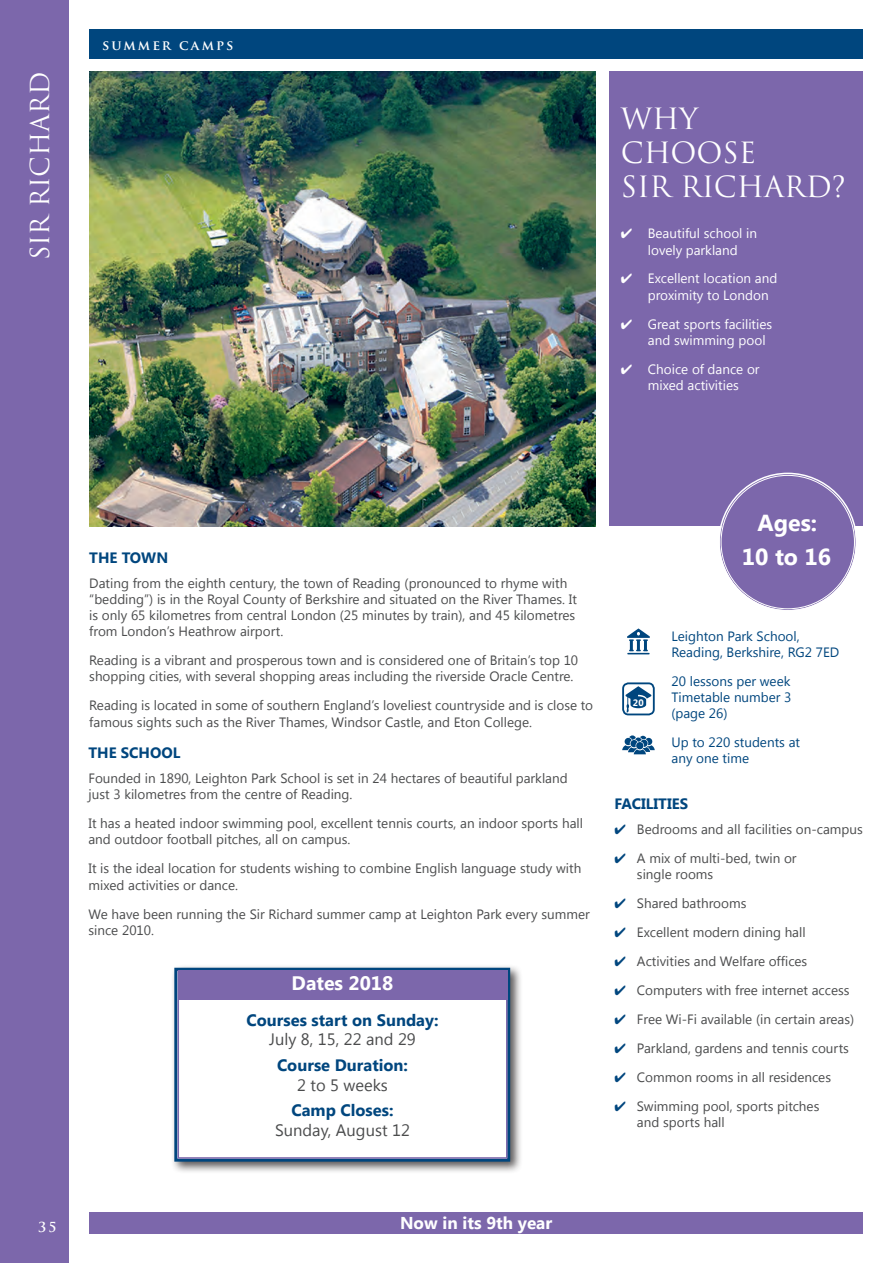
<style>
.page{position:relative;width:893px;height:1263px;background:#fff}
.page>*{position:absolute;margin:0;border:0;box-sizing:border-box;transform-origin:0 0}
.t1{font:28.5px/34.2px "Trajan Pro";color:#fff}
.t2{font:25.5px "Trajan Pro";color:#fff}
.t3{font:700 23.1px/33.8px "Segoe UI";color:#fff;text-align:center}
.t4{font:700 19.5px "Segoe UI";color:#fff}
.t5{font:700 17.1px "Segoe UI";color:#fff}
.t6{font:700 16.5px "Segoe UI";color:#00467e}
.t7{font:16.5px "Segoe UI";color:#4b4c4d}
.t8{font:700 15px "Segoe UI";color:#00467e}
.t9{font:13.5px/16.2px "Segoe UI";color:#4b4c4d}
.t10{font:13.5px/16.2px "Segoe UI";color:#fff;text-align:center}
.t11{font:13.5px/16.2px "Segoe UI";color:#00467e}
.t12{font:700 13.5px "Trajan Pro";letter-spacing:.15em;color:#fff}
.t13{font:700 9.3px "Segoe UI";color:#fff}
.s1{color:#00467e}
</style>
<div class="page">
<div style="left:170px;top:964px;width:352px;height:210px;background:#231f20;opacity:.75"></div>
<svg style="left:173px;top:966px;width:339px;height:197px"></svg>
<div style="left:178px;top:970px;width:329px;height:30px;background:#7c67ab"></div>
<div style="left:178px;top:970px;width:329px;height:189px;border:2px solid #7c67ab"></div>
<img style="left:89px;top:71px;width:506px;height:455px">
<div style="left:89px;top:29px;width:774px;height:30px;background:#00467e"></div>
<div style="left:609px;top:71px;width:254px;height:455px;background:#7c67ab"></div>
<div style="left:0;top:0;width:68px;height:1263px;background:#7c67ab"></div>
<div style="left:720px;top:474px;width:136px;height:136px;background:#7c67ab;border-radius:50%"></div>
<svg style="left:627px;top:628px;width:23px;height:26px"></svg>
<svg style="left:622px;top:735px;width:33px;height:19px"></svg>
<div style="left:622px;top:682px;width:33px;height:33px;border:2px solid #00467e;border-radius:5px"></div>
<svg style="left:626px;top:686px;width:25px;height:27px"></svg>
<div style="left:89px;top:1212px;width:774px;height:21px;background:#7c67ab"></div>
<h2 class="t2" style="left:24px;top:260px;width:190px;rotate:-90deg">SIR RICHARD</h2>
<p class="t12" style="left:102px;top:37px;width:133px">SUMMER CAMPS</p>
<h1 class="t1" style="left:621px;top:101px;width:226px">WHY<br>CHOOSE<br>SIR RICHARD?</h1>
<p class="t10" style="left:621px;top:225px;width:138px">✔ Beautiful school in lovely parkland</p>
<p class="t10" style="left:648px;top:270px;width:131px;text-align:left;text-indent:-27px">✔ Excellent location and proximity to London</p>
<p class="t10" style="left:648px;top:315px;width:126px;text-align:left;text-indent:-27px">✔ Great sports facilities and swimming pool</p>
<p class="t10" style="left:621px;top:360px;width:140px">✔ Choice of dance or mixed activities</p>
<p class="t12" style="left:38px;top:1219px;width:20px">35</p>
<p class="t8" style="left:89px;top:547px;width:80px">THE TOWN</p>
<p class="t9" style="left:89px;top:574px;width:489px">Dating from the eighth century, the town of Reading (pronounced to rhyme with “bedding”) is in the Royal County of Berkshire and situated on the River Thames. It is only 65 kilometres from central London (25 minutes by train), and 45 kilometres from London’s Heathrow airport.</p>
<p class="t9" style="left:89px;top:652px;width:490px">Reading is a vibrant and prosperous town and is considered one of Britain’s top 10 shopping cities, with several shopping areas including the riverside Oracle Centre.</p>
<p class="t9" style="left:89px;top:697px;width:505px">Reading is located in some of southern England’s loveliest countryside and is close to famous sights such as the River Thames, Windsor Castle, and Eton College.</p>
<p class="t8" style="left:88px;top:742px;width:94px">THE SCHOOL</p>
<p class="t9" style="left:88px;top:769px;width:481px">Founded in 1890, Leighton Park School is set in 24 hectares of beautiful parkland just 3 kilometres from the centre of Reading.</p>
<p class="t9" style="left:88px;top:815px;width:496px">It has a heated indoor swimming pool, excellent tennis courts, an indoor sports hall and outdoor football pitches, all on campus.</p>
<p class="t9" style="left:88px;top:860px;width:494px">It is the ideal location for students wishing to combine English language study with mixed activities or dance.</p>
<p class="t9" style="left:88px;top:905px;width:503px">We have been running the Sir Richard summer camp at Leighton Park every summer since 2010.</p>
<h3 class="t4" style="left:292px;top:970px;width:103px">Dates 2018</h3>
<p class="t6" style="left:247px;top:1008px;width:193px">Courses start on Sunday:</p>
<p class="t7" style="left:269px;top:1028px;width:148px">July 8, 15, 22 and 29</p>
<p class="t6" style="left:277px;top:1053px;width:132px">Course Duration:</p>
<p class="t7" style="left:297px;top:1073px;width:92px">2 to 5 weeks</p>
<p class="t6" style="left:291px;top:1098px;width:104px">Camp Closes:</p>
<p class="t7" style="left:275px;top:1118px;width:136px">Sunday, August 12</p>
<p class="t13" style="left:633px;top:696px;width:12px">20</p>
<h3 class="t3" style="left:742px;top:505px;width:91px">Ages:<br>10 to 16</h3>
<p class="t11" style="left:671px;top:627px;width:169px">Leighton Park School,<br>Reading, Berkshire, RG2 7ED</p>
<p class="t11" style="left:671px;top:672px;width:122px;text-align:justify">20 lessons per week Timetable number 3 (page 26)</p>
<p class="t11" style="left:671px;top:733px;width:130px">Up to 220 students at any one time</p>
<p class="t8" style="left:614px;top:793px;width:75px">FACILITIES</p>
<p class="t9" style="left:614px;top:820px;width:250px"><span class="s1">✔</span> Bedrooms and all facilities on-campus</p>
<p class="t9" style="left:637px;top:849px;width:161px;text-indent:-23px"><span class="s1">✔</span> A mix of multi-bed, twin or single rooms</p>
<p class="t9" style="left:614px;top:895px;width:133px"><span class="s1">✔</span> Shared bathrooms</p>
<p class="t9" style="left:614px;top:924px;width:193px"><span class="s1">✔</span> Excellent modern dining hall</p>
<p class="t9" style="left:614px;top:952px;width:194px"><span class="s1">✔</span> Activities and Welfare offices</p>
<p class="t9" style="left:614px;top:981px;width:237px"><span class="s1">✔</span> Computers with free internet access</p>
<p class="t9" style="left:614px;top:1010px;width:241px"><span class="s1">✔</span> Free Wi-Fi available (in certain areas)</p>
<p class="t9" style="left:614px;top:1039px;width:236px"><span class="s1">✔</span> Parkland, gardens and tennis courts</p>
<p class="t9" style="left:614px;top:1068px;width:218px"><span class="s1">✔</span> Common rooms in all residences</p>
<p class="t9" style="left:637px;top:1097px;width:184px;text-indent:-23px"><span class="s1">✔</span> Swimming pool, sports pitches and sports hall</p>
<p class="t5" style="left:400px;top:1210px;width:154px">Now in its 9th year</p>
</div>
